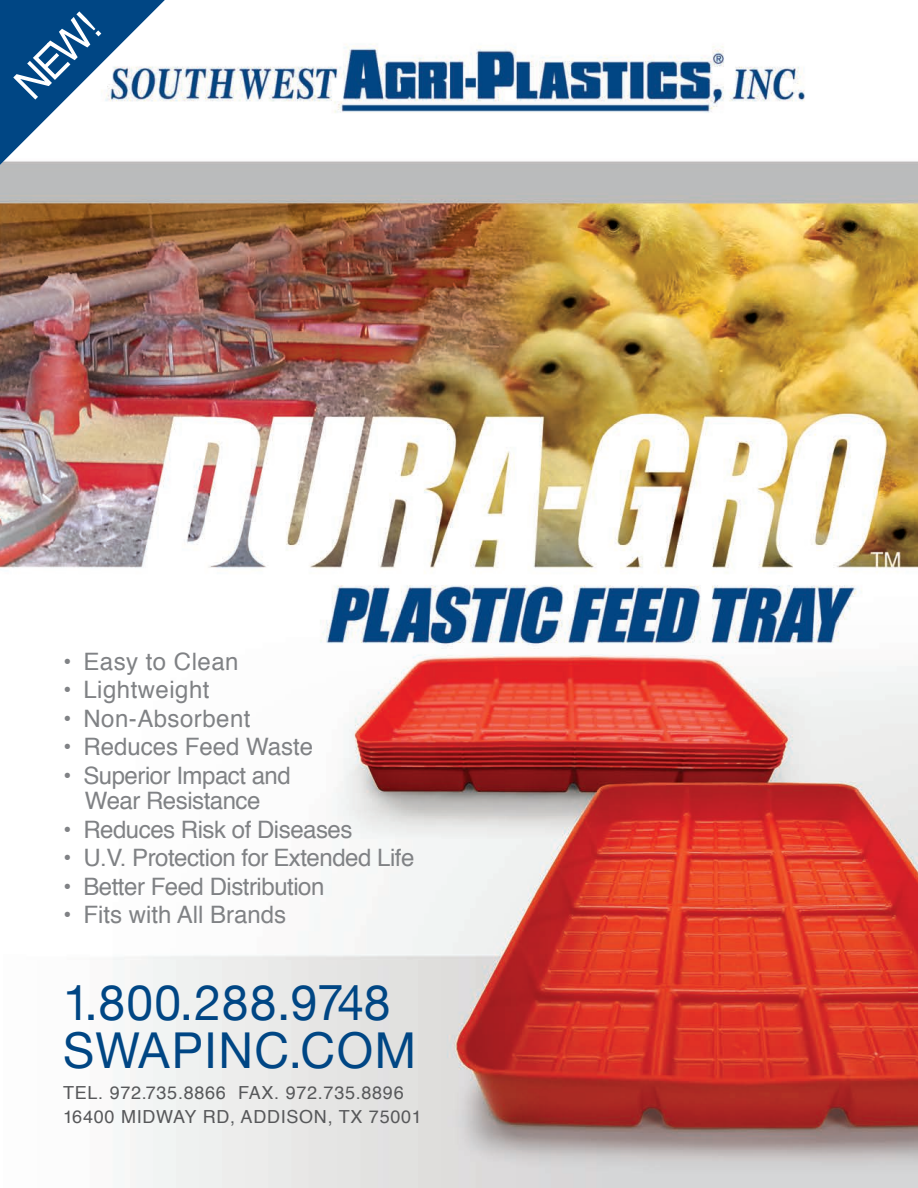
<style>
.page{position:relative;width:918px;height:1188px;background:#fff}
.page>*{position:absolute;margin:0;border:0;box-sizing:border-box;transform-origin:0 0}
.t1{font:49.5px/48.6px "Helvetica Neue";letter-spacing:.03em;color:#004684}
.t2{font:43.5px "Helvetica";color:#fff;scale:.95 1}
.t3{font:24px/25.5px "Helvetica";letter-spacing:-.02em;color:#808285;text-align:center}
.t4{font:24px "Helvetica";letter-spacing:.02em;color:#808285}
.t5{font:24px "Helvetica";color:#808285}
.t6{font:18px "Helvetica";letter-spacing:.04em;color:#57585a}
</style>
<div class="page">
<img style="left:0;top:44px;width:918px;height:1144px">
<svg style="left:0;top:0;width:165px;height:165px"></svg>
<h2 class="t2" style="left:-1px;top:67px;width:106px;rotate:-45deg">NEW!</h2>
<p class="t4" style="left:63px;top:643px;width:177px">• Easy to Clean</p>
<p class="t4" style="left:63px;top:671px;width:148px">• Lightweight</p>
<p class="t4" style="left:63px;top:700px;width:189px">• Non-Absorbent</p>
<p class="t5" style="left:63px;top:728px;width:252px">• Reduces Feed Waste</p>
<p class="t3" style="left:63px;top:763px;width:229px">• Superior Impact and<br>Wear Resistance</p>
<p class="t3" style="left:63px;top:817px;width:291px">• Reduces Risk of Diseases</p>
<p class="t3" style="left:63px;top:846px;width:353px">• U.V. Protection for Extended Life</p>
<p class="t3" style="left:63px;top:874px;width:263px">• Better Feed Distribution</p>
<p class="t5" style="left:63px;top:896px;width:225px">• Fits with All Brands</p>
<h1 class="t1" style="left:63px;top:977px;width:355px">1.800.288.9748<br>SWAPINC.COM</h1>
<p class="t6" style="left:63px;top:1079px;width:342px">TEL. 972.735.8866 FAX. 972.735.8896</p>
<p class="t6" style="left:63px;top:1102px;width:360px">16400 MIDWAY RD, ADDISON, TX 75001</p>
</div>
